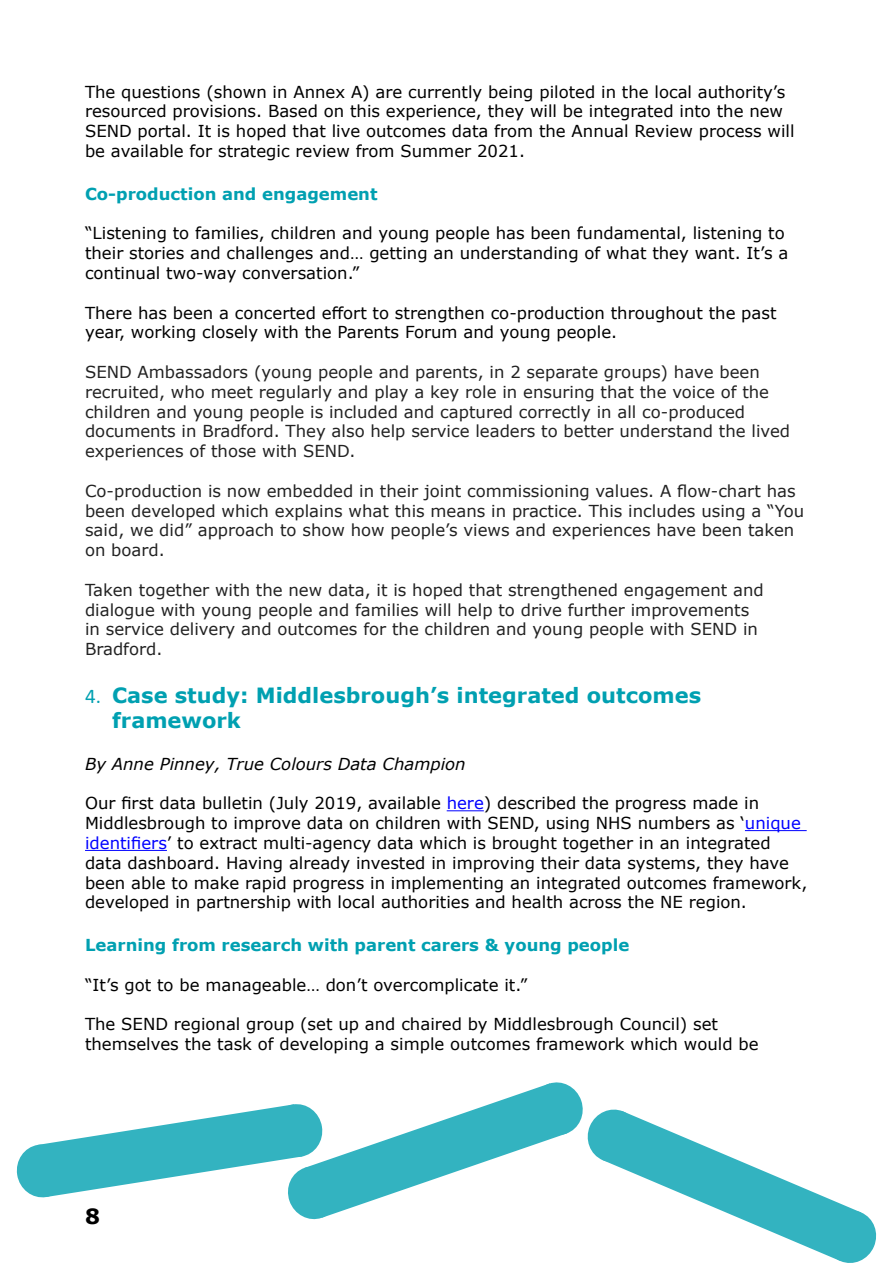
<style>
.page{position:relative;width:893px;height:1263px;background:#fff}
.page>*{position:absolute;margin:0;border:0;box-sizing:border-box;transform-origin:0 0}
.t1{font:700 21px/25.2px "Verdana";color:#00a0b1}
.t2{font:700 21px "Verdana";color:#000}
.t3{font:16.5px/19.8px "Verdana";color:#000}
.t4{font:16.5px/19.8px "Verdana";color:#222}
.t5{font:700 16.5px "Verdana";color:#00a0b1}
.t6{font:italic 16.5px "Verdana";color:#000}
.s1{font-family:"Calibri";font-weight:400}
.s2{color:#00f}
</style>
<div class="page">
<svg style="left:16px;top:1082px;width:861px;height:181px"></svg>
<hr style="left:447px;top:810px;width:37px;height:1px;background:#00f">
<hr style="left:745px;top:830px;width:62px;height:1px;background:#00f">
<hr style="left:85px;top:850px;width:82px;height:1px;background:#00f">
<p class="t3" style="left:85px;top:82px;width:711px">The questions (shown in Annex A) are currently being piloted in the local authority’s resourced provisions. Based on this experience, they will be integrated into the new SEND portal. It is hoped that live outcomes data from the Annual Review process will be available for strategic review from Summer 2021.</p>
<p class="t5" style="left:85px;top:182px;width:294px">Co-production and engagement</p>
<p class="t3" style="left:85px;top:223px;width:705px">“Listening to families, children and young people has been fundamental, listening to their stories and challenges and… getting an understanding of what they want. It’s a continual two-way conversation.”</p>
<p class="t3" style="left:85px;top:302px;width:693px">There has been a concerted effort to strengthen co-production throughout the past year, working closely with the Parents Forum and young people.</p>
<p class="t4" style="left:85px;top:362px;width:707px">SEND Ambassadors (young people and parents, in 2 separate groups) have been recruited, who meet regularly and play a key role in ensuring that the voice of the children and young people is included and captured correctly in all co-produced documents in Bradford. They also help service leaders to better understand the lived experiences of those with SEND.</p>
<p class="t4" style="left:85px;top:481px;width:721px">Co-production is now embedded in their joint commissioning values. A flow-chart has been developed which explains what this means in practice. This includes using a “You said, we did” approach to show how people’s views and experiences have been taken on board.</p>
<p class="t4" style="left:85px;top:580px;width:680px">Taken together with the new data, it is hoped that strengthened engagement and dialogue with young people and families will help to drive further improvements in service delivery and outcomes for the children and young people with SEND in Bradford.</p>
<p class="t1" style="left:112px;top:682px;width:591px;text-indent:-27px"><span class="s1">4.</span> Case study: Middlesbrough’s integrated outcomes framework</p>
<p class="t6" style="left:85px;top:752px;width:382px">By Anne Pinney, True Colours Data Champion</p>
<p class="t3" style="left:85px;top:793px;width:724px">Our first data bulletin (July 2019, available <span class="s2">here</span>) described the progress made in Middlesbrough to improve data on children with SEND, using NHS numbers as ‘<span class="s2">unique identifiers</span>’ to extract multi-agency data which is brought together in an integrated data dashboard. Having already invested in improving their data systems, they have been able to make rapid progress in implementing an integrated outcomes framework, developed in partnership with local authorities and health across the NE region.</p>
<p class="t5" style="left:85px;top:933px;width:546px">Learning from research with parent carers &amp; young people</p>
<p class="t3" style="left:85px;top:974px;width:444px">“It’s got to be manageable… don’t overcomplicate it.”</p>
<p class="t3" style="left:85px;top:1014px;width:675px">The SEND regional group (set up and chaired by Middlesbrough Council) set themselves the task of developing a simple outcomes framework which would be</p>
<p class="t2" style="left:85px;top:1201px;width:16px">8</p>
</div>
